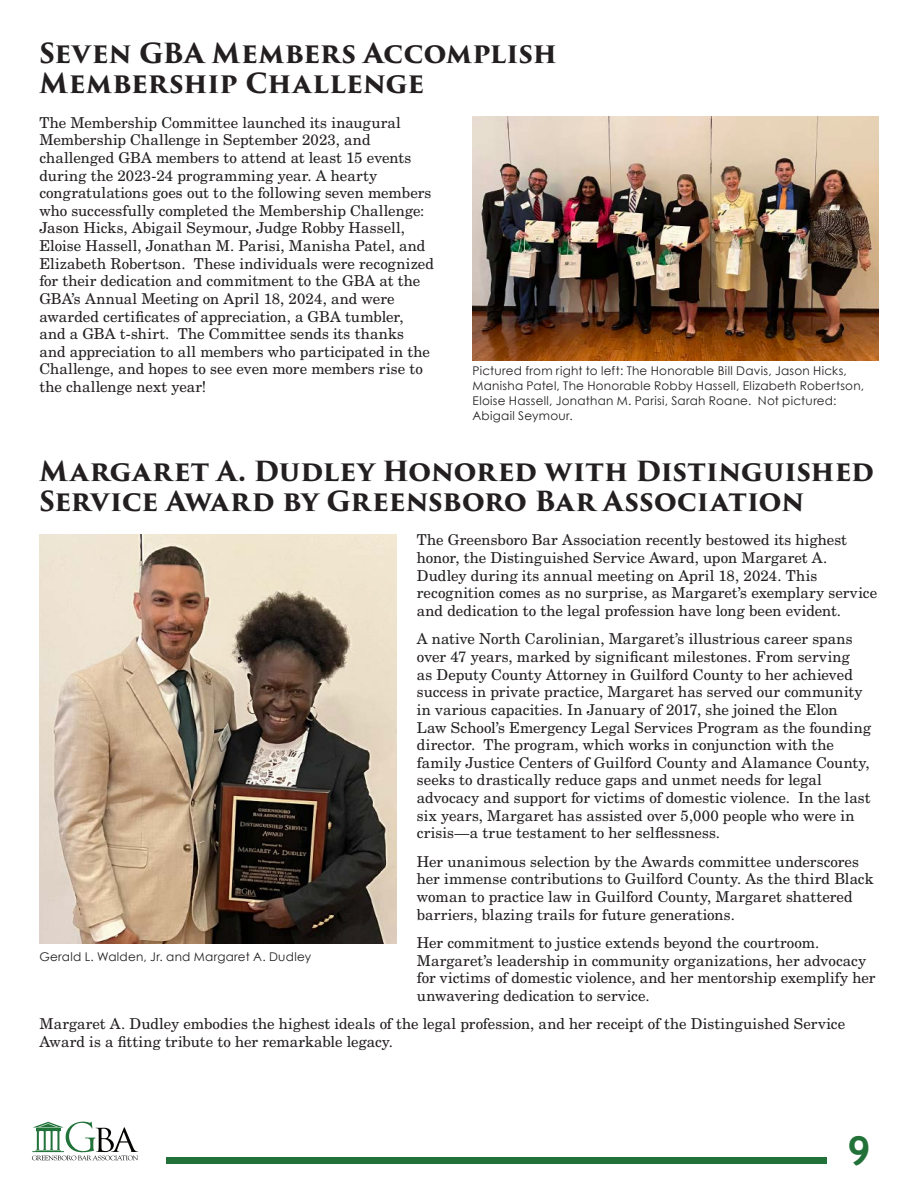
<style>
.page{position:relative;width:918px;height:1188px;background:#fff}
.page>*{position:absolute;margin:0;border:0;box-sizing:border-box;transform-origin:0 0}
.PullQuote{font:700 40.5px "Trebuchet MS";color:#227138}
.t1{font:700 27px/30px "Trajan Pro 3";color:#231f20}
.t2{font:15px/17.7px "New Century Schlbk LT Std";letter-spacing:.005em;color:#231f20}
.t3{font:12px/15px "Century Gothic";letter-spacing:.025em;color:#231f20}
</style>
<div class="page">
<svg style="left:33px;top:1160px;width:105px;height:1px"></svg>
<svg style="left:32px;top:1121px;width:106px;height:39px"></svg>
<div style="left:166px;top:1157px;width:660px;height:7px;background:#227138"></div>
<img style="left:472px;top:117px;width:407px;height:244px">
<img style="left:39px;top:534px;width:358px;height:410px">
<h2 class="t1" style="left:39px;top:39px;width:519px">Seven GBA Members Accomplish<br>Membership Challenge</h2>
<p class="t2" style="left:39px;top:113px;width:396px">The Membership Committee launched its inaugural Membership Challenge in September 2023, and challenged GBA members to attend at least 15 events during the 2023-24 programming year. A hearty congratulations goes out to the following seven members who successfully completed the Membership Challenge:<br>Jason Hicks, Abigail Seymour, Judge Robby Hassell, Eloise Hassell, Jonathan M. Parisi, Manisha Patel, and Elizabeth Robertson. These individuals were recognized for their dedication and commitment to the GBA at the GBA’s Annual Meeting on April 18, 2024, and were awarded certificates of appreciation, a GBA tumbler,<br>and a GBA t-shirt. The Committee sends its thanks and appreciation to all members who participated in the Challenge, and hopes to see even more members rise to the challenge next year!</p>
<p class="t3" style="left:472px;top:363px;width:393px">Pictured from right to left: The Honorable Bill Davis, Jason Hicks, Manisha Patel, The Honorable Robby Hassell, Elizabeth Robertson, Eloise Hassell, Jonathan M. Parisi, Sarah Roane. Not pictured:<br>Abigail Seymour.</p>
<h2 class="t1" style="left:39px;top:457px;width:836px">Margaret A. Dudley Honored with Distinguished<br>Service Award by Greensboro Bar Association</h2>
<p class="t2" style="left:417px;top:531px;width:462px">The Greensboro Bar Association recently bestowed its highest honor, the Distinguished Service Award, upon Margaret A.<br>Dudley during its annual meeting on April 18, 2024. This recognition comes as no surprise, as Margaret’s exemplary service and dedication to the legal profession have long been evident.</p>
<p class="t2" style="left:417px;top:630px;width:456px">A native North Carolinian, Margaret’s illustrious career spans over 47 years, marked by significant milestones. From serving<br>as Deputy County Attorney in Guilford County to her achieved success in private practice, Margaret has served our community in various capacities. In January of 2017, she joined the Elon<br>Law School’s Emergency Legal Services Program as the founding director. The program, which works in conjunction with the family Justice Centers of Guilford County and Alamance County, seeks to drastically reduce gaps and unmet needs for legal advocacy and support for victims of domestic violence. In the last six years, Margaret has assisted over 5,000 people who were in crisis—a true testament to her selflessness.</p>
<p class="t2" style="left:417px;top:852px;width:458px">Her unanimous selection by the Awards committee underscores her immense contributions to Guilford County. As the third Black woman to practice law in Guilford County, Margaret shattered barriers, blazing trails for future generations.</p>
<p class="t2" style="left:417px;top:934px;width:460px">Her commitment to justice extends beyond the courtroom.<br>Margaret’s leadership in community organizations, her advocacy for victims of domestic violence, and her mentorship exemplify her unwavering dedication to service.</p>
<p class="t2" style="left:39px;top:1015px;width:807px">Margaret A. Dudley embodies the highest ideals of the legal profession, and her receipt of the Distinguished Service<br>Award is a fitting tribute to her remarkable legacy.</p>
<p class="t3" style="left:39px;top:949px;width:273px">Gerald L. Walden, Jr. and Margaret A. Dudley</p>
<p class="PullQuote" style="left:847px;top:1125px;width:25px">9</p>
</div>
